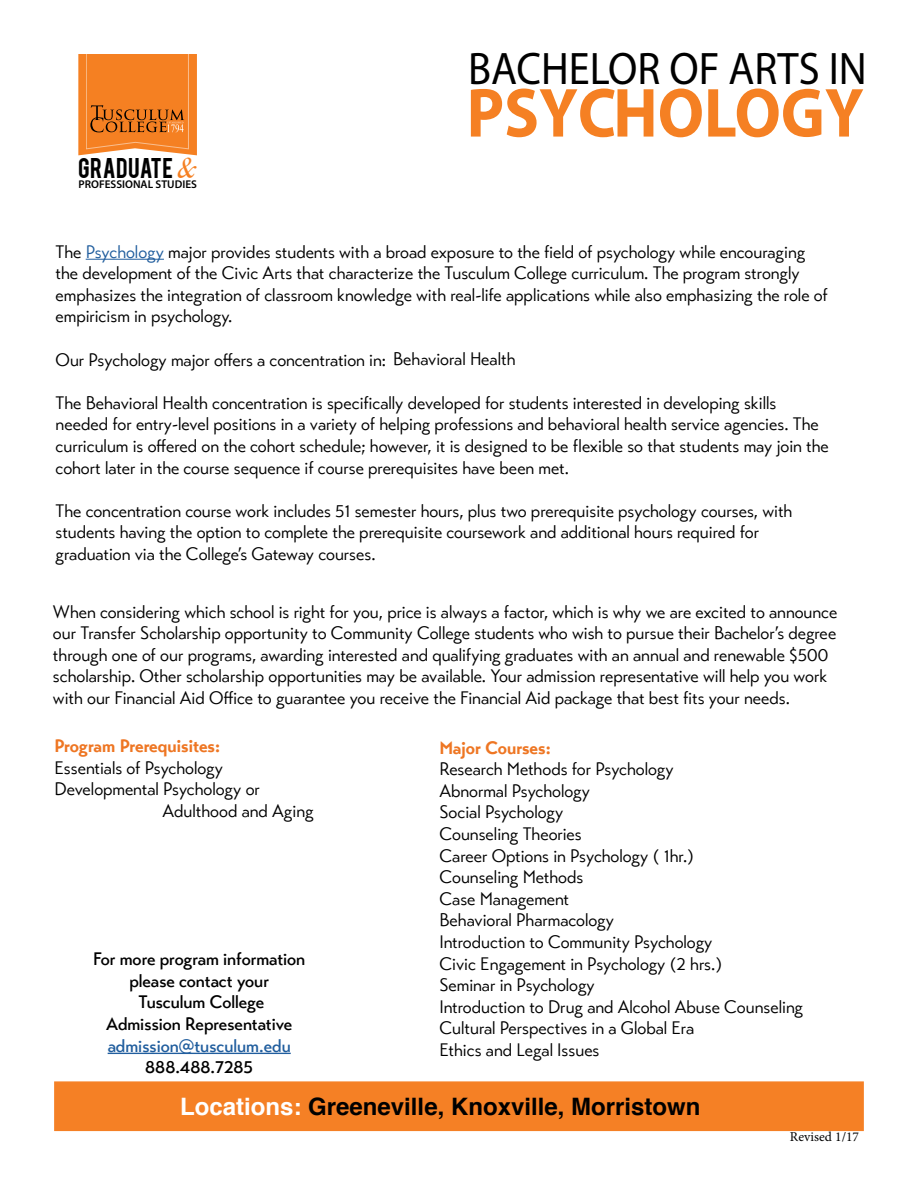
<style>
.page{position:relative;width:918px;height:1188px;background:#fff}
.page>*{position:absolute;margin:0;border:0;box-sizing:border-box;transform-origin:0 0}
.t1{font:700 70.2px "Myriad Pro";color:#f58023;scale:.92 1}
.t2{font:45.75px "Myriad Pro";color:#000;scale:.93 1}
.t3{font:27.15px "Monday";color:#f58022}
.t4{font:700 24px "Helvetica";color:#000}
.t5{font:22.5px "Bebas";letter-spacing:.015em;color:#000}
.t6{font:18px/21.6px "Transat Standard";color:#000}
.t7{font:500 18px/21.6px "Transat";color:#000;text-align:center}
.t8{font:700 18px "Transat";color:#ee7623}
.t9{font:500 18px "Transat";color:#215e9e}
.t10{font:13.5px "Minion Pro";letter-spacing:.005em;color:#000}
.t11{font:600 11.25px "Myriad Pro";color:#000}
.s1{color:#215e9e}
.s2{color:#fff}
</style>
<div class="page">
<div style="left:54px;top:1081px;width:810px;height:50px;background:#f58025;border:2px solid #f58025"></div>
<hr style="left:86px;top:259px;width:78px;height:1px;background:#215e9e">
<hr style="left:108px;top:1053px;width:183px;height:1px;background:#215e9e">
<svg style="left:78px;top:54px;width:119px;height:101px;background:#ec812b"></svg>
<h3 class="t3" style="left:178px;top:152px;width:20px">&amp;</h3>
<p class="t5" style="left:78px;top:151px;width:96px">GRADUATE</p>
<p class="t11" style="left:79px;top:177px;width:120px">PROFESSIONAL STUDIES</p>
<h2 class="t2" style="left:468px;top:40px;width:430px">BACHELOR OF ARTS IN</h2>
<h1 class="t1" style="left:467px;top:67px;width:433px">PSYCHOLOGY</h1>
<p class="t6" style="left:56px;top:241px;width:774px">The <span class="s1">Psychology</span> major provides students with a broad exposure to the field of psychology while encouraging the development of the Civic Arts that characterize the Tusculum College curriculum. The program strongly emphasizes the integration of classroom knowledge with real-life applications while also emphasizing the role of empiricism in psychology.</p>
<p class="t6" style="left:56px;top:349px;width:461px">Our Psychology major offers a concentration in: Behavioral Health</p>
<p class="t6" style="left:56px;top:392px;width:775px">The Behavioral Health concentration is specifically developed for students interested in developing skills needed for entry-level positions in a variety of helping professions and behavioral health service agencies. The curriculum is offered on the cohort schedule; however, it is designed to be flexible so that students may join the cohort later in the course sequence if course prerequisites have been met.</p>
<p class="t6" style="left:56px;top:500px;width:738px">The concentration course work includes 51 semester hours, plus two prerequisite psychology courses, with students having the option to complete the prerequisite coursework and additional hours required for graduation via the College’s Gateway courses.</p>
<p class="t6" style="left:53px;top:601px;width:786px">When considering which school is right for you, price is always a factor, which is why we are excited to announce our Transfer Scholarship opportunity to Community College students who wish to pursue their Bachelor’s degree through one of our programs, awarding interested and qualifying graduates with an annual and renewable $500 scholarship. Other scholarship opportunities may be available. Your admission representative will help you work with our Financial Aid Office to guarantee you receive the Financial Aid package that best fits your needs.</p>
<p class="t8" style="left:439px;top:736px;width:113px">Major Courses:</p>
<p class="t6" style="left:439px;top:758px;width:365px">Research Methods for Psychology<br>Abnormal Psychology<br>Social Psychology<br>Counseling Theories<br>Career Options in Psychology ( 1hr.)<br>Counseling Methods<br>Case Management<br>Behavioral Pharmacology<br>Introduction to Community Psychology<br>Civic Engagement in Psychology (2 hrs.)<br>Seminar in Psychology<br>Introduction to Drug and Alcohol Abuse Counseling<br>Cultural Perspectives in a Global Era<br>Ethics and Legal Issues</p>
<p class="t8" style="left:54px;top:735px;width:167px">Program Prerequisites:</p>
<p class="t6" style="left:54px;top:757px;width:170px">Essentials of Psychology</p>
<p class="t6" style="left:54px;top:778px;width:207px">Developmental Psychology or</p>
<p class="t6" style="left:162px;top:800px;width:153px">Adulthood and Aging</p>
<p class="t7" style="left:93px;top:948px;width:214px">For more program information please contact your<br>Tusculum College<br>Admission Representative</p>
<p class="t9" style="left:108px;top:1035px;width:185px">admission@tusculum.edu</p>
<p class="t7" style="left:145px;top:1056px;width:109px">888.488.7285</p>
<h3 class="t4" style="left:180px;top:1087px;width:522px"><span class="s2">Locations:</span> Greeneville, Knoxville, Morristown</h3>
<p class="t10" style="left:790px;top:1128px;width:71px">Revised 1/17</p>
</div>
